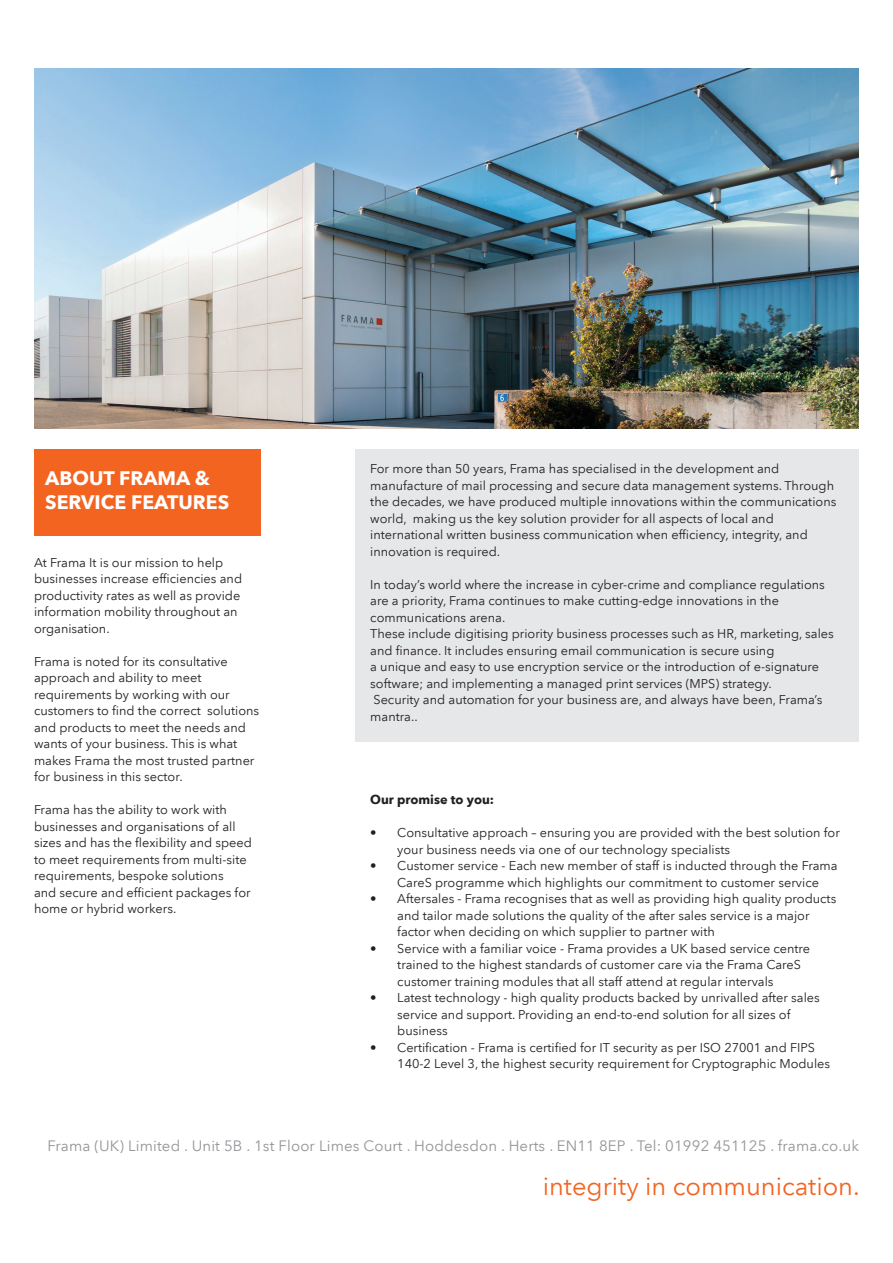
<style>
.page{position:relative;width:893px;height:1263px;background:#fff}
.page>*{position:absolute;margin:0;border:0;box-sizing:border-box;transform-origin:0 0}
.t1{font:25.5px "Avenir Next LT Pro";color:#f36421}
.Seitentitel{font:700 19.5px/23.4px "Avenir Next LT Pro";color:#fff}
.t2{font:15px "Avenir Next LT Pro";letter-spacing:.01em;color:#939598}
.Fliesstext{font:12.75px/16.5px "Avenir Next LT Pro";color:#231f20}
.Fliesstext-2{font:700 12.75px "Avenir Next LT Pro";color:#231f20}
</style>
<div class="page">
<div style="left:34px;top:449px;width:227px;height:87px;background:#f36421"></div>
<img style="left:34px;top:68px;width:825px;height:360px">
<div style="left:355px;top:449px;width:504px;height:293px;background:#e6e7e9"></div>
<p class="Seitentitel" style="left:45px;top:467px;width:185px">ABOUT FRAMA &amp;<br>SERVICE FEATURES</p>
<p class="Fliesstext" style="left:370px;top:460px;width:468px">For more than 50 years, Frama has specialised in the development and manufacture of mail processing and secure data management systems. Through the decades, we have produced multiple innovations within the communications world, making us the key solution provider for all aspects of local and international written business communication when efficiency, integrity, and innovation is required.</p>
<p class="Fliesstext" style="left:370px;top:576px;width:456px">In today’s world where the increase in cyber-crime and compliance regulations are a priority, Frama continues to make cutting-edge innovations in the communications arena.</p>
<p class="Fliesstext" style="left:370px;top:625px;width:465px">These include digitising priority business processes such as HR, marketing, sales and finance. It includes ensuring email communication is secure using</p>
<p class="Fliesstext" style="left:370px;top:658px;width:450px">a unique and easy to use encryption service or the introduction of e-signature software; and implementing a managed print services (MPS) strategy.</p>
<p class="Fliesstext" style="left:370px;top:691px;width:454px">Security and automation for your business are, and always have been, Frama’s mantra..</p>
<p class="Fliesstext" style="left:34px;top:554px;width:210px">At Frama It is our mission to help businesses increase efficiencies and productivity rates as well as provide information mobility throughout an organisation.</p>
<p class="Fliesstext" style="left:34px;top:653px;width:227px">Frama is noted for its consultative approach and ability to meet requirements by working with our customers to find the correct solutions and products to meet the needs and wants of your business. This is what makes Frama the most trusted partner for business in this sector.</p>
<p class="Fliesstext" style="left:34px;top:802px;width:219px">Frama has the ability to work with businesses and organisations of all sizes and has the flexibility and speed to meet requirements from multi-site requirements, bespoke solutions</p>
<p class="Fliesstext" style="left:34px;top:884px;width:218px">and secure and efficient packages for home or hybrid workers.</p>
<p class="Fliesstext-2" style="left:370px;top:792px;width:125px">Our promise to you:</p>
<p class="Fliesstext" style="left:397px;top:825px;width:444px;text-indent:-27px">• Consultative approach – ensuring you are provided with the best solution for your business needs via one of our technology specialists</p>
<p class="Fliesstext" style="left:397px;top:858px;width:442px;text-indent:-27px">• Customer service - Each new member of staff is inducted through the Frama<br>CareS programme which highlights our commitment to customer service</p>
<p class="Fliesstext" style="left:397px;top:891px;width:441px;text-indent:-27px">• Aftersales - Frama recognises that as well as providing high quality products and tailor made solutions the quality of the after sales service is a major factor when deciding on which supplier to partner with</p>
<p class="Fliesstext" style="left:397px;top:940px;width:414px;text-indent:-27px">• Service with a familiar voice - Frama provides a UK based service centre trained to the highest standards of customer care via the Frama CareS customer training modules that all staff attend at regular intervals</p>
<p class="Fliesstext" style="left:397px;top:990px;width:424px;text-indent:-27px">• Latest technology - high quality products backed by unrivalled after sales service and support. Providing an end-to-end solution for all sizes of business</p>
<p class="Fliesstext" style="left:397px;top:1039px;width:434px;text-indent:-27px">• Certification - Frama is certified for IT security as per ISO 27001 and FIPS<br>140-2 Level 3, the highest security requirement for Cryptographic Modules</p>
<p class="t2" style="left:48px;top:1136px;width:813px">Frama (UK) Limited . Unit 5B . 1st Floor Limes Court . Hoddesdon . Herts . EN11 8EP . Tel: 01992 451125 . frama.co.uk</p>
<p class="t1" style="left:543px;top:1171px;width:318px">integrity in communication.</p>
</div>
